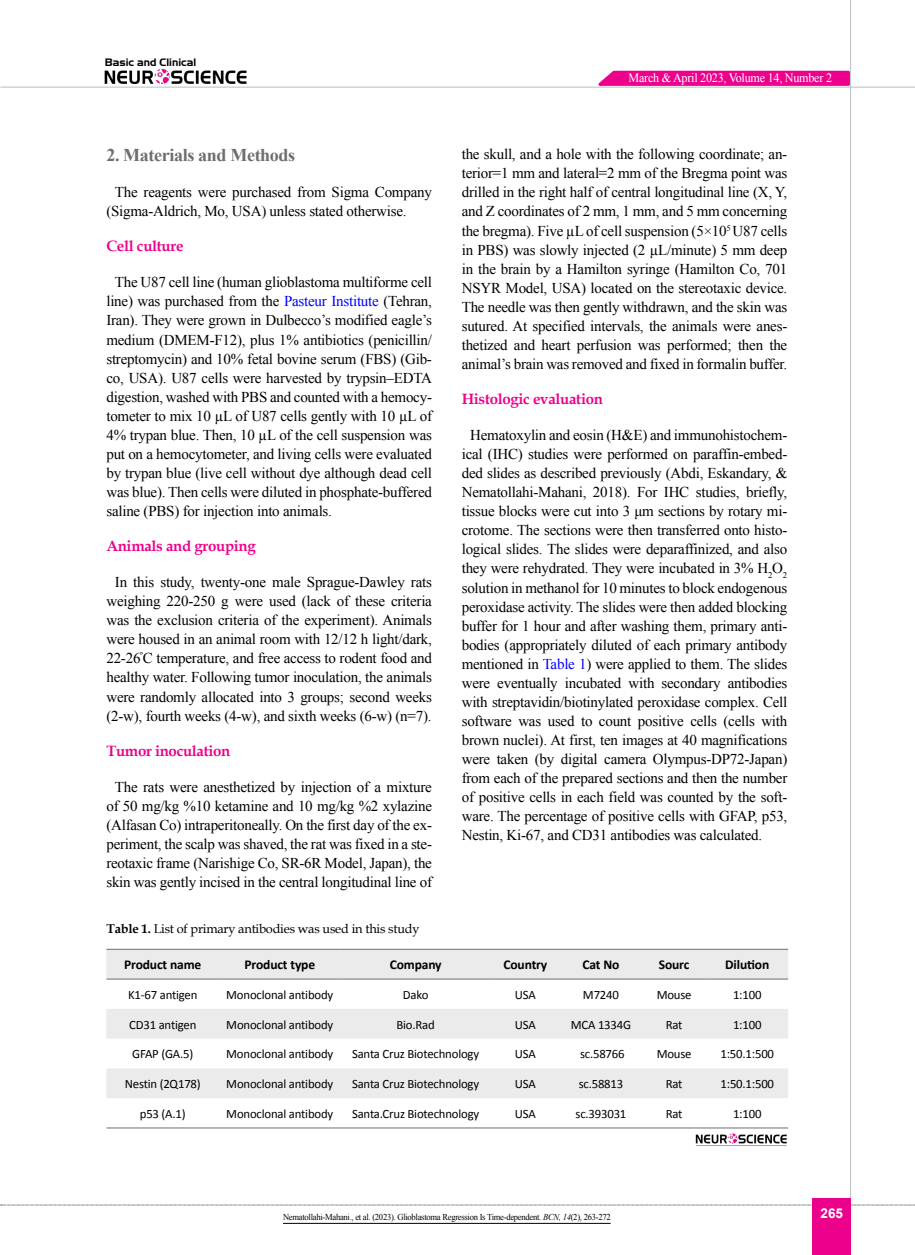
<style>
.page{position:relative;width:915px;height:1255px;background:#fff}
.page>*{position:absolute;margin:0;border:0;box-sizing:border-box;transform-origin:0 0}
.t1{font:700 18px "Times New Roman";letter-spacing:-.02em;color:#6d6e71}
.t2{font:15px/19px "Times New Roman";letter-spacing:-.015em;color:#000;text-align:justify}
.t3{font:700 15px "Book Antiqua";letter-spacing:-.02em;color:#ec008c}
.t4{font:700 13.5px "Calibri";letter-spacing:-.01em;color:#000}
.t5{font:700 13.5px "Arial";color:#fff}
.t6{font:12.75px "Calibri";letter-spacing:-.015em;color:#000}
.t7{font:12.75px "Book Antiqua";letter-spacing:-.015em;color:#000}
.t8{font:12.75px "Times New Roman";letter-spacing:-.02em;color:#fff;scale:.95 1}
.t9{font:10.5px "Aero Regular SWFTE";color:#000}
.t10{font:9px "Times New Roman";letter-spacing:-.03em;color:#000;scale:.95 1}
.s1{color:#00f}
.s2{font-weight:700}
.s3{font-style:italic}
</style>
<div class="page">
<svg style="left:1px;top:1204px;width:914px;height:1px"></svg>
<hr style="left:849px;top:0;width:1px;height:1254px;background:#c2c4c6">
<hr style="left:0;top:87px;width:914px;height:1px;background:#c2c4c6">
<img style="left:104px;top:69px;width:143px;height:16px">
<div style="left:812px;top:1198px;width:38px;height:56px;background:#ec008c"></div>
<svg style="left:591px;top:69px;width:260px;height:18px;background:#ee32a2"></svg>
<hr style="left:283px;top:1222px;width:327px;height:1px;background:#000">
<svg style="left:106px;top:949px;width:681px;height:149px;fill:#ebebec"></svg>
<hr style="left:106px;top:948px;width:113px;height:1px;background:#6d6e71">
<hr style="left:219px;top:948px;width:121px;height:1px;background:#6d6e71">
<hr style="left:340px;top:948px;width:150px;height:1px;background:#6d6e71">
<hr style="left:490px;top:948px;width:70px;height:1px;background:#6d6e71">
<hr style="left:560px;top:948px;width:81px;height:1px;background:#6d6e71">
<hr style="left:641px;top:948px;width:65px;height:1px;background:#6d6e71">
<hr style="left:706px;top:948px;width:81px;height:1px;background:#6d6e71">
<hr style="left:106px;top:978px;width:113px;height:1px;background:#6d6e71">
<hr style="left:219px;top:978px;width:121px;height:1px;background:#6d6e71">
<hr style="left:340px;top:978px;width:150px;height:1px;background:#6d6e71">
<hr style="left:490px;top:978px;width:70px;height:1px;background:#6d6e71">
<hr style="left:560px;top:978px;width:81px;height:1px;background:#6d6e71">
<hr style="left:641px;top:978px;width:65px;height:1px;background:#6d6e71">
<hr style="left:706px;top:978px;width:81px;height:1px;background:#6d6e71">
<hr style="left:106px;top:1127px;width:113px;height:1px;background:#6d6e71">
<hr style="left:219px;top:1127px;width:121px;height:1px;background:#6d6e71">
<hr style="left:340px;top:1127px;width:150px;height:1px;background:#6d6e71">
<hr style="left:490px;top:1127px;width:70px;height:1px;background:#6d6e71">
<hr style="left:560px;top:1127px;width:81px;height:1px;background:#6d6e71">
<hr style="left:641px;top:1127px;width:65px;height:1px;background:#6d6e71">
<hr style="left:706px;top:1127px;width:81px;height:1px;background:#6d6e71">
<img style="left:690px;top:1128px;width:97px;height:18px">
<p class="t9" style="left:105px;top:56px;width:93px">Basic and Clinical</p>
<p class="t1" style="left:106px;top:143px;width:190px">2. Materials and Methods</p>
<p class="t2" style="left:106px;top:182px;width:327px;text-indent:9px">The reagents were purchased from Sigma Company (Sigma-Aldrich, Mo, USA) unless stated otherwise.</p>
<p class="t3" style="left:106px;top:236px;width:79px">Cell culture</p>
<p class="t2" style="left:106px;top:272px;width:327px;text-indent:9px">The U87 cell line (human glioblastoma multiforme cell line) was purchased from the <span class="s1">Pasteur Institute</span> (Tehran, Iran). They were grown in Dulbecco’s modified eagle’s medium (DMEM-F12), plus 1% antibiotics (penicillin/ streptomycin) and 10% fetal bovine serum (FBS) (Gib&shy;co, USA). U87 cells were harvested by trypsin–EDTA digestion, washed with PBS and counted with a hemocy&shy;tometer to mix 10 µL of U87 cells gently with 10 µL of 4% trypan blue. Then, 10 µL of the cell suspension was put on a hemocytometer, and living cells were evaluated by trypan blue (live cell without dye although dead cell was blue). Then cells were diluted in phosphate-buffered saline (PBS) for injection into animals.</p>
<p class="t3" style="left:106px;top:535px;width:151px">Animals and grouping</p>
<p class="t2" style="left:106px;top:572px;width:327px;text-align:center">In this study, twenty-one male Sprague-Dawley rats weighing 220-250 g were used (lack of these criteria was the exclusion criteria of the experiment). Animals were housed in an animal room with 12/12 h light/dark, 22-26<sup>º</sup>C temperature, and free access to rodent food and healthy water. Following tumor inoculation, the animals were randomly allocated into 3 groups; second weeks (2-w), fourth weeks (4-w), and sixth weeks (6-w) (n=7).</p>
<p class="t3" style="left:106px;top:740px;width:125px">Tumor inoculation</p>
<p class="t2" style="left:106px;top:776px;width:327px;text-align:center">The rats were anesthetized by injection of a mixture of 50 mg/kg %10 ketamine and 10 mg/kg %2 xylazine (Alfasan Co) intraperitoneally. On the first day of the ex&shy;periment, the scalp was shaved, the rat was fixed in a ste&shy;reotaxic frame (Narishige Co, SR-6R Model, Japan), the skin was gently incised in the central longitudinal line of</p>
<p class="t8" style="left:628px;top:69px;width:216px">March &amp; April 2023, Volume 14, Number 2</p>
<p class="t2" style="left:461px;top:144px;width:327px">the skull, and a hole with the following coordinate; an&shy;terior=1 mm and lateral=2 mm of the Bregma point was drilled in the right half of central longitudinal line (X, Y, and Z coordinates of 2 mm, 1 mm, and 5 mm concerning the bregma). Five µL of cell suspension (5×10<sup>5</sup> U87 cells in PBS) was slowly injected (2 µL/minute) 5 mm deep in the brain by a Hamilton syringe (Hamilton Co, 701<br>NSYR Model, USA) located on the stereotaxic device.<br>The needle was then gently withdrawn, and the skin was sutured. At specified intervals, the animals were anes&shy;thetized and heart perfusion was performed; then the animal’s brain was removed and fixed in formalin buffer.</p>
<p class="t3" style="left:461px;top:388px;width:143px">Histologic evaluation</p>
<p class="t2" style="left:461px;top:425px;width:327px;text-indent:9px">Hematoxylin and eosin (H&amp;E) and immunohistochem&shy;ical (IHC) studies were performed on paraffin-embed&shy;ded slides as described previously (Abdi, Eskandary, &amp; Nematollahi-Mahani, 2018). For IHC studies, briefly, tissue blocks were cut into 3 μm sections by rotary mi&shy;crotome. The sections were then transferred onto histo&shy;logical slides. The slides were deparaffinized, and also they were rehydrated. They were incubated in 3% H<sub>2</sub>O<sub>2 </sub>solution in methanol for 10 minutes to block endogenous peroxidase activity. The slides were then added blocking buffer for 1 hour and after washing them, primary anti&shy;bodies (appropriately diluted of each primary antibody mentioned in <span class="s1">Table 1</span>) were applied to them. The slides were eventually incubated with secondary antibodies with streptavidin/biotinylated peroxidase complex. Cell software was used to count positive cells (cells with brown nuclei). At first, ten images at 40 magnifications were taken (by digital camera Olympus-DP72-Japan) from each of the prepared sections and then the number of positive cells in each field was counted by the soft&shy;ware. The percentage of positive cells with GFAP, p53, Nestin, Ki-67, and CD31 antibodies was calculated.</p>
<p class="t7" style="left:106px;top:919px;width:314px"><span class="s2">Table 1.</span> List of primary antibodies was used in this study</p>
<p class="t4" style="left:124px;top:955px;width:79px">Product name</p>
<p class="t4" style="left:244px;top:955px;width:72px">Product type</p>
<p class="t4" style="left:389px;top:955px;width:53px">Company</p>
<p class="t4" style="left:503px;top:955px;width:45px">Country</p>
<p class="t4" style="left:582px;top:955px;width:38px">Cat No</p>
<p class="t4" style="left:658px;top:955px;width:32px">Sourc</p>
<p class="t4" style="left:725px;top:955px;width:45px">Dilution</p>
<p class="t6" style="left:128px;top:986px;width:71px">K1-67 antigen</p>
<p class="t6" style="left:226px;top:986px;width:108px">Monoclonal antibody</p>
<p class="t6" style="left:403px;top:986px;width:27px">Dako</p>
<p class="t6" style="left:514px;top:986px;width:22px">USA</p>
<p class="t6" style="left:582px;top:986px;width:37px">M7240</p>
<p class="t6" style="left:656px;top:986px;width:36px">Mouse</p>
<p class="t6" style="left:732px;top:986px;width:30px">1:100</p>
<p class="t6" style="left:129px;top:1016px;width:69px">CD31 antigen</p>
<p class="t6" style="left:226px;top:1016px;width:108px">Monoclonal antibody</p>
<p class="t6" style="left:396px;top:1016px;width:40px">Bio.Rad</p>
<p class="t6" style="left:514px;top:1016px;width:22px">USA</p>
<p class="t6" style="left:570px;top:1016px;width:62px">MCA 1334G</p>
<p class="t6" style="left:665px;top:1016px;width:18px">Rat</p>
<p class="t6" style="left:732px;top:1016px;width:30px">1:100</p>
<p class="t6" style="left:132px;top:1045px;width:63px">GFAP (GA.5)</p>
<p class="t6" style="left:226px;top:1045px;width:108px">Monoclonal antibody</p>
<p class="t6" style="left:352px;top:1045px;width:129px">Santa Cruz Biotechnology</p>
<p class="t6" style="left:514px;top:1045px;width:22px">USA</p>
<p class="t6" style="left:580px;top:1045px;width:46px">sc.58766</p>
<p class="t6" style="left:656px;top:1045px;width:36px">Mouse</p>
<p class="t6" style="left:720px;top:1045px;width:55px">1:50.1:500</p>
<p class="t6" style="left:125px;top:1075px;width:77px">Nestin (2Q178)</p>
<p class="t6" style="left:226px;top:1075px;width:108px">Monoclonal antibody</p>
<p class="t6" style="left:352px;top:1075px;width:129px">Santa Cruz Biotechnology</p>
<p class="t6" style="left:514px;top:1075px;width:22px">USA</p>
<p class="t6" style="left:578px;top:1075px;width:46px">sc.58813</p>
<p class="t6" style="left:665px;top:1075px;width:18px">Rat</p>
<p class="t6" style="left:720px;top:1075px;width:55px">1:50.1:500</p>
<p class="t6" style="left:140px;top:1105px;width:47px">p53 (A.1)</p>
<p class="t6" style="left:226px;top:1105px;width:108px">Monoclonal antibody</p>
<p class="t6" style="left:352px;top:1105px;width:129px">Santa.Cruz Biotechnology</p>
<p class="t6" style="left:515px;top:1105px;width:22px">USA</p>
<p class="t6" style="left:575px;top:1105px;width:52px">sc.393031</p>
<p class="t6" style="left:665px;top:1105px;width:18px">Rat</p>
<p class="t6" style="left:732px;top:1105px;width:30px">1:100</p>
<p class="t10" style="left:283px;top:1210px;width:346px">Nematollahi-Mahani., et al. (2023). Glioblastoma Regression Is Time-dependent. <span class="s3">BCN, 14</span>(2), 263-272</p>
<p class="t5" style="left:820px;top:1203px;width:24px">265</p>
</div>
